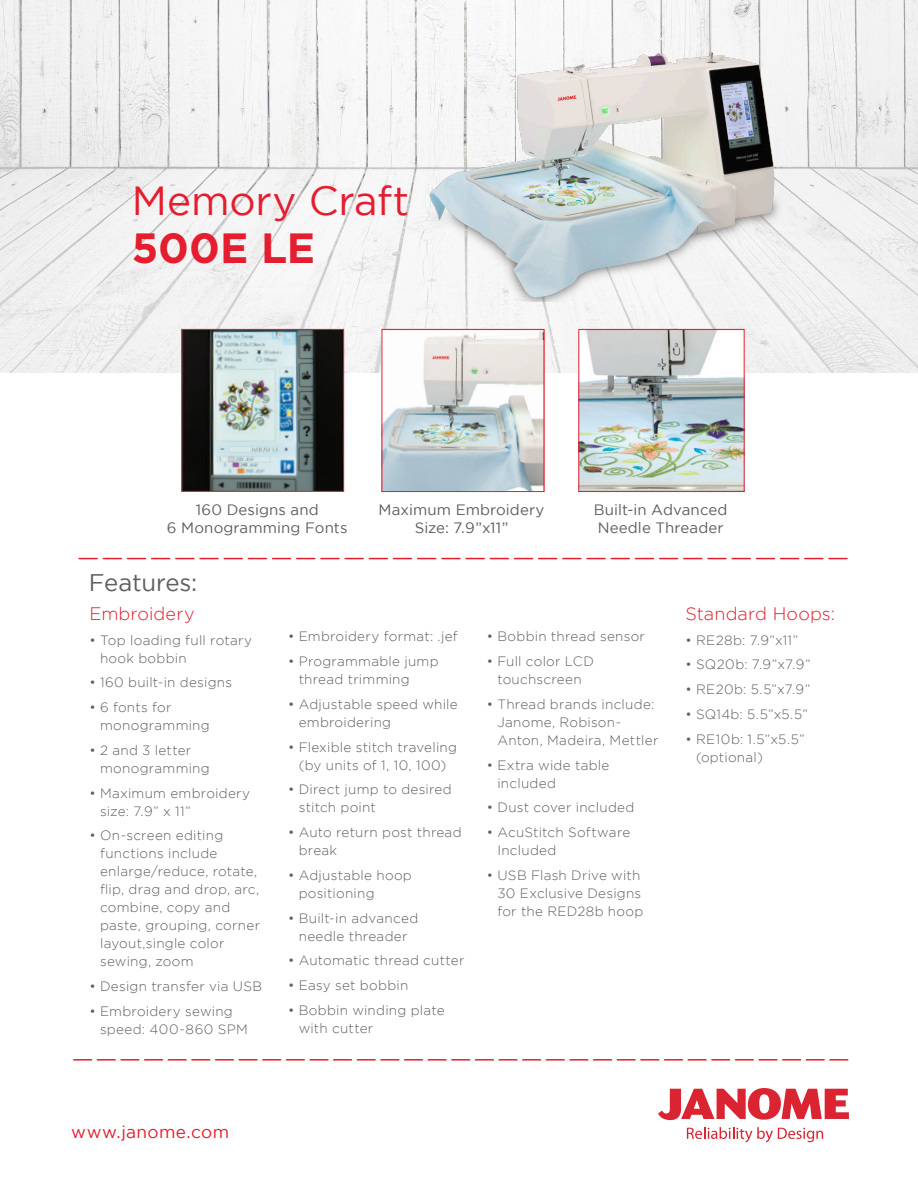
<style>
.page{position:relative;width:918px;height:1188px;background:#fff}
.page>*{position:absolute;margin:0;border:0;box-sizing:border-box;transform-origin:0 0}
.t1{font:700 42.3px "Gotham";letter-spacing:-.005em;color:#e41d2f}
.t2{font:40.5px "Gotham";letter-spacing:-.005em;color:#e41d2f}
.t3{font:24px "Gotham";letter-spacing:-.01em;color:#5f5f62}
.t4{font:300 18px "Gotham";letter-spacing:.005em;color:#e41d2f}
.t5{font:17.25px "Gotham";letter-spacing:.025em;color:#e41d2f}
.t6{font:15px/18px "Gotham";letter-spacing:.01em;color:#5f5f62;text-align:center}
.t7{font:300 13.5px/18px "Gotham";letter-spacing:.02em;color:#5f5f62}
</style>
<div class="page">
<svg style="left:658px;top:1088px;width:191px;height:32px"></svg>
<svg style="left:687px;top:1127px;width:136px;height:15px"></svg>
<img style="left:0;top:0;width:918px;height:373px">
<svg style="left:79px;top:558px;width:768px;height:1px"></svg>
<img style="left:417px;top:47px;width:385px;height:255px">
<img style="left:183px;top:331px;width:159px;height:159px">
<div style="left:181px;top:329px;width:163px;height:163px;border:1px solid #e41d2f"></div>
<img style="left:384px;top:331px;width:158px;height:159px">
<div style="left:382px;top:329px;width:162px;height:163px;border:1px solid #e41d2f"></div>
<img style="left:580px;top:331px;width:163px;height:159px">
<div style="left:578px;top:329px;width:167px;height:163px;border:1px solid #e41d2f"></div>
<svg style="left:74px;top:1059px;width:774px;height:2px"></svg>
<p class="t2" style="left:132px;top:179px;width:279px">Memory Craft</p>
<p class="t1" style="left:132px;top:220px;width:185px">500E LE</p>
<p class="t6" style="left:196px;top:501px;width:124px">160 Designs and</p>
<p class="t6" style="left:167px;top:519px;width:182px">6 Monogramming Fonts</p>
<p class="t6" style="left:379px;top:501px;width:167px">Maximum Embroidery<br>Size: 7.9”x11”</p>
<p class="t6" style="left:594px;top:501px;width:135px">Built-in Advanced</p>
<p class="t6" style="left:598px;top:519px;width:128px">Needle Threader</p>
<p class="t3" style="left:89px;top:569px;width:110px">Features:</p>
<p class="t4" style="left:89px;top:604px;width:107px">Embroidery</p>
<p class="t7" style="left:100px;top:631px;width:153px;text-indent:-11px">• Top loading full rotary hook bobbin</p>
<p class="t7" style="left:89px;top:673px;width:144px">• 160 built-in designs</p>
<p class="t7" style="left:100px;top:698px;width:111px;text-indent:-11px">• 6 fonts for monogramming</p>
<p class="t7" style="left:100px;top:741px;width:111px;text-indent:-11px">• 2 and 3 letter monogramming</p>
<p class="t7" style="left:100px;top:784px;width:152px;text-indent:-11px">• Maximum embroidery size: 7.9” x 11”</p>
<p class="t7" style="left:100px;top:826px;width:162px;text-indent:-11px">• On-screen editing functions include enlarge/reduce, rotate, flip, drag and drop, arc, combine, copy and paste, grouping, corner layout,single color sewing, zoom</p>
<p class="t7" style="left:89px;top:977px;width:174px">• Design transfer via USB</p>
<p class="t7" style="left:100px;top:1002px;width:149px;text-indent:-11px">• Embroidery sewing speed: 400-860 SPM</p>
<p class="t7" style="left:288px;top:627px;width:171px">• Embroidery format: .jef</p>
<p class="t7" style="left:299px;top:652px;width:141px;text-indent:-11px">• Programmable jump thread trimming</p>
<p class="t7" style="left:299px;top:695px;width:160px;text-indent:-11px">• Adjustable speed while embroidering</p>
<p class="t7" style="left:288px;top:738px;width:170px;text-align:center">• Flexible stitch traveling (by units of 1, 10, 100)</p>
<p class="t7" style="left:299px;top:780px;width:155px;text-indent:-11px">• Direct jump to desired stitch point</p>
<p class="t7" style="left:299px;top:823px;width:164px;text-indent:-11px">• Auto return post thread break</p>
<p class="t7" style="left:299px;top:866px;width:115px;text-indent:-11px">• Adjustable hoop positioning</p>
<p class="t7" style="left:288px;top:909px;width:132px;text-align:center">• Built-in advanced needle threader</p>
<p class="t7" style="left:288px;top:951px;width:178px">• Automatic thread cutter</p>
<p class="t7" style="left:288px;top:976px;width:122px">• Easy set bobbin</p>
<p class="t7" style="left:299px;top:1001px;width:147px;text-indent:-11px">• Bobbin winding plate with cutter</p>
<p class="t7" style="left:487px;top:627px;width:160px">• Bobbin thread sensor</p>
<p class="t7" style="left:487px;top:652px;width:109px;text-align:center">• Full color LCD touchscreen</p>
<p class="t7" style="left:497px;top:695px;width:163px;text-indent:-11px">• Thread brands include:<br>Janome, Robison-<br>Anton, Madeira, Mettler</p>
<p class="t7" style="left:497px;top:756px;width:114px;text-indent:-11px">• Extra wide table included</p>
<p class="t7" style="left:487px;top:798px;width:149px">• Dust cover included</p>
<p class="t7" style="left:497px;top:823px;width:134px;text-indent:-11px">• AcuStitch Software<br>Included</p>
<p class="t7" style="left:497px;top:866px;width:147px;text-indent:-11px">• USB Flash Drive with<br>30 Exclusive Designs for the RED28b hoop</p>
<p class="t4" style="left:685px;top:604px;width:151px">Standard Hoops:</p>
<p class="t7" style="left:685px;top:631px;width:114px">• RE28b: 7.9”x11”</p>
<p class="t7" style="left:685px;top:655px;width:127px">• SQ20b: 7.9”x7.9”</p>
<p class="t7" style="left:685px;top:680px;width:126px">• RE20b: 5.5”x7.9”</p>
<p class="t7" style="left:685px;top:705px;width:124px">• SQ14b: 5.5”x5.5”</p>
<p class="t7" style="left:696px;top:730px;width:110px;text-indent:-11px">• RE10b: 1.5”x5.5” (optional)</p>
<p class="t5" style="left:71px;top:1122px;width:159px">www.janome.com</p>
</div>
